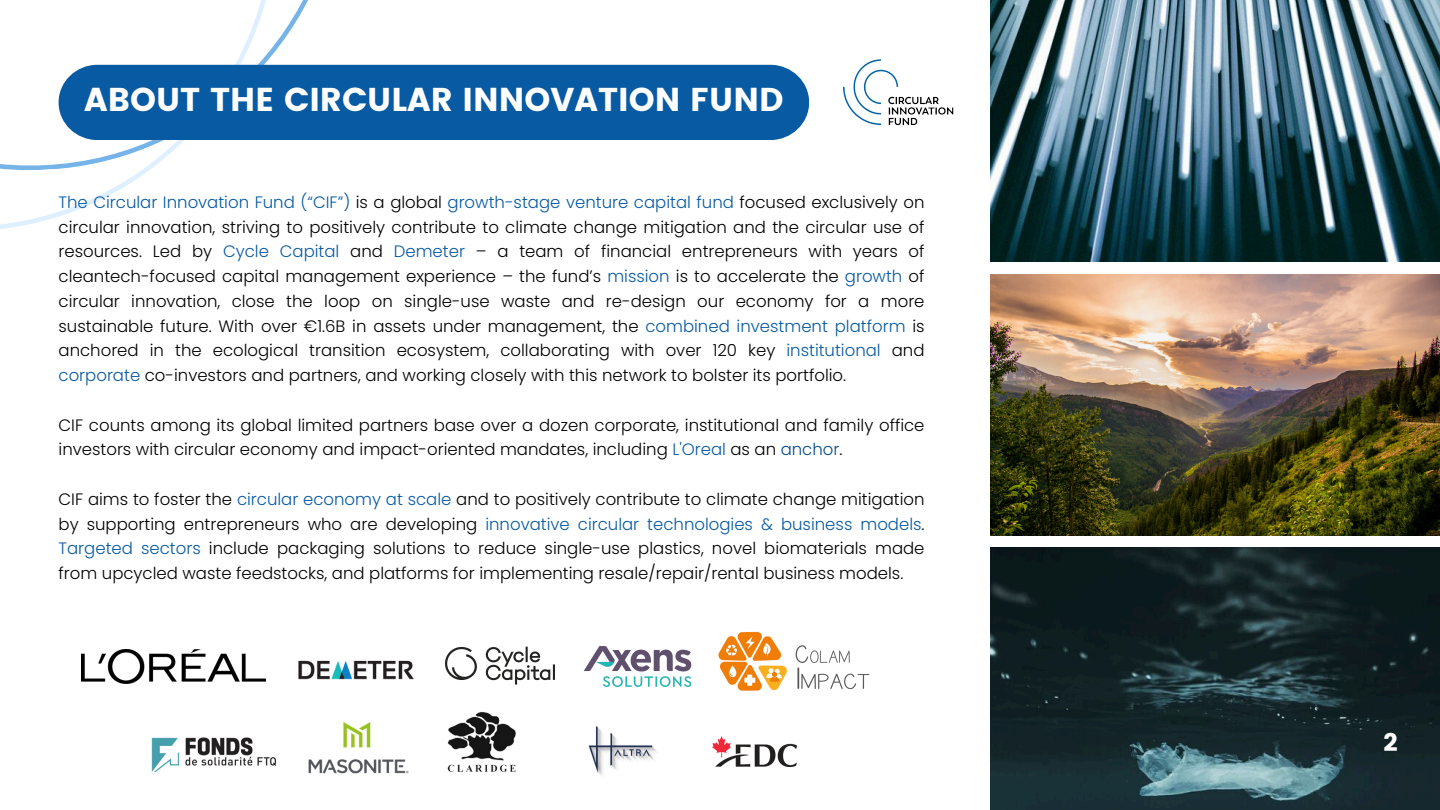
<style>
.page{position:relative;width:1440px;height:810px;background:#fff}
.page>*{position:absolute;margin:0;border:0;box-sizing:border-box;transform-origin:0 0}
.t1{font:33px "Poppins";color:#fff}
.t2{font:24.9px "Poppins";color:#fff}
.t3{font:300 16.5px/24.8px "Poppins";color:#000;text-align:justify}
.s1{color:#085aa3}
.s2{color:#064b89}
</style>
<div class="page">
<svg style="left:0;top:185px;width:127px;height:44px"></svg>
<svg style="left:0;top:0;width:357px;height:185px"></svg>
<div style="left:59px;top:65px;width:750px;height:75px;background:#085aa3"></div>
<img style="left:843px;top:59px;width:111px;height:67px">
<img style="left:990px;top:0;width:450px;height:262px">
<img style="left:81px;top:650px;width:185px;height:33px">
<img style="left:588px;top:726px;width:69px;height:50px">
<img style="left:583px;top:646px;width:109px;height:41px">
<img style="left:447px;top:711px;width:70px;height:61px">
<img style="left:718px;top:631px;width:152px;height:60px">
<img style="left:151px;top:737px;width:126px;height:35px">
<img style="left:308px;top:722px;width:101px;height:52px">
<img style="left:298px;top:660px;width:116px;height:20px">
<img style="left:445px;top:646px;width:110px;height:39px">
<img style="left:990px;top:274px;width:450px;height:262px">
<img style="left:990px;top:548px;width:450px;height:262px">
<img style="left:712px;top:737px;width:84px;height:30px">
<h1 class="t1" style="left:84px;top:80px;width:701px">ABOUT THE CIRCULAR INNOVATION FUND</h1>
<p class="t3" style="left:59px;top:190px;width:868px"><span class="s1">The Circular Innovation Fund (“CIF”)</span> is a global <span class="s1">growth-stage venture capital fund</span> focused exclusively on circular innovation, striving to positively contribute to climate change mitigation and the circular use of resources. Led by <span class="s1">Cycle Capital</span> and <span class="s1">Demeter</span> – a team of financial entrepreneurs with years of cleantech-focused capital management experience – the fund’s <span class="s1">mission</span> is to accelerate the <span class="s1">growth</span> of circular innovation, close the loop on single-use waste and re-design our economy for a more sustainable future. With over €1.6B in assets under management, the <span class="s1">combined investment platform</span> is anchored in the ecological transition ecosystem, collaborating with over 120 key <span class="s1">institutional</span> and <span class="s1">corporate</span> co-investors and partners, and working closely with this network to bolster its portfolio.</p>
<p class="t3" style="left:59px;top:412px;width:868px">CIF counts among its global limited partners base over a dozen corporate, institutional and family office investors with circular economy and impact-oriented mandates, including <span class="s1">L'Oreal</span> as an <span class="s2">anchor</span>.</p>
<p class="t3" style="left:59px;top:487px;width:868px">CIF aims to foster the <span class="s1">circular economy at scale</span> and to positively contribute to climate change mitigation by supporting entrepreneurs who are developing <span class="s1">innovative circular technologies &amp; business models</span>.<br><span class="s1">Targeted sectors</span> include packaging solutions to reduce single-use plastics, novel biomaterials made from upcycled waste feedstocks, and platforms for implementing resale/repair/rental business models.</p>
<p class="t2" style="left:1384px;top:728px;width:16px">2</p>
</div>
